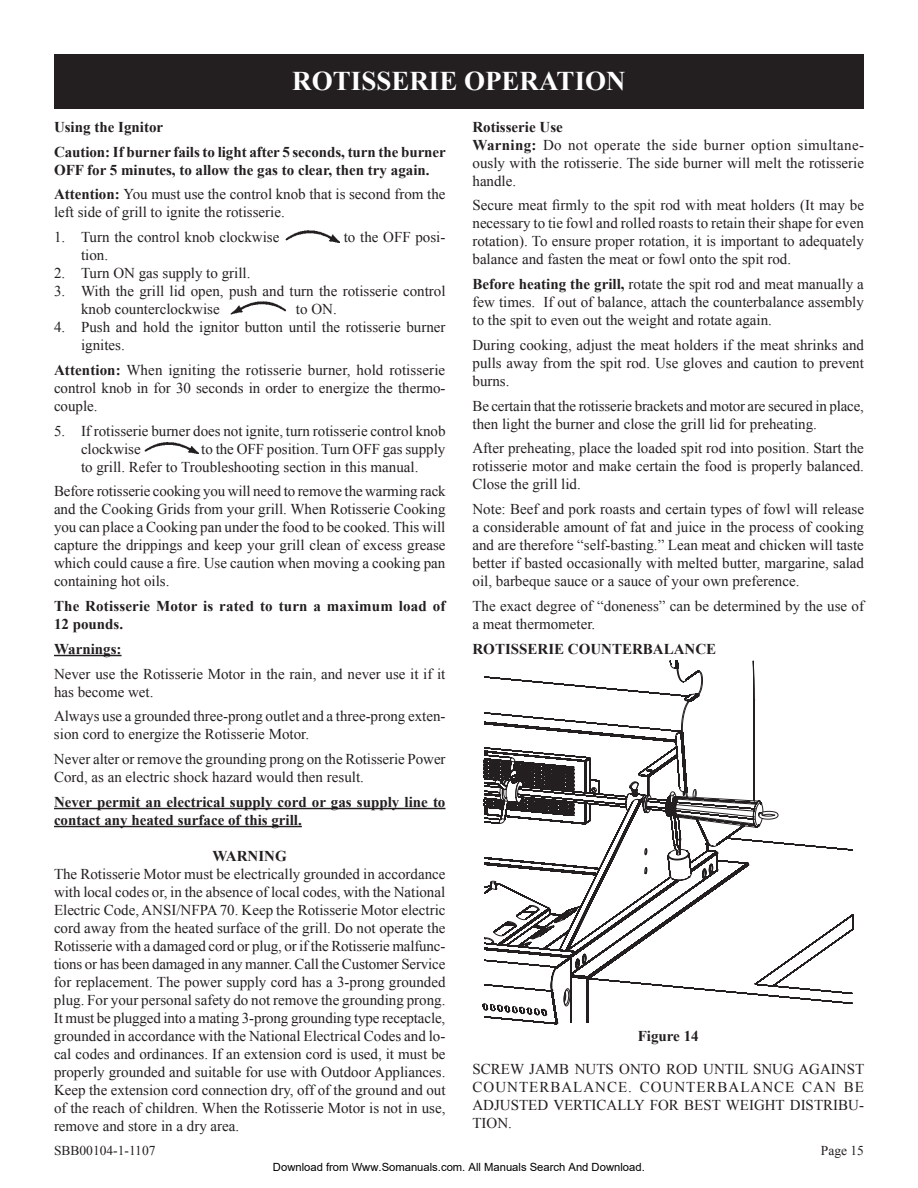
<style>
.page{position:relative;width:918px;height:1188px;background:#fff}
.page>*{position:absolute;margin:0;border:0;box-sizing:border-box;transform-origin:0 0}
.t1{font:700 27px "Times New Roman";color:#fff}
.t2{font:15px/18px "Times New Roman";color:#231f20}
.t3{font:700 15px/24.8px "Times New Roman";color:#231f20}
.t4{font:13.5px "Times New Roman";color:#231f20}
.t5{font:11.25px "Arial";color:#000}
.s1{font-weight:400}
.s2{font-weight:700}
</style>
<div class="page">
<div style="left:54px;top:54px;width:810px;height:54px;background:#231f20"></div>
<hr style="left:54px;top:655px;width:68px;height:1px;background:#231f20">
<hr style="left:54px;top:808px;width:392px;height:1px;background:#231f20">
<hr style="left:54px;top:826px;width:248px;height:1px;background:#231f20">
<img style="left:285px;top:230px;width:54px;height:12px">
<img style="left:230px;top:301px;width:56px;height:13px">
<img style="left:144px;top:442px;width:55px;height:12px">
<svg style="left:763px;top:807px;width:90px;height:197px"></svg>
<svg style="left:484px;top:661px;width:270px;height:362px"></svg>
<svg style="left:484px;top:677px;width:279px;height:328px"></svg>
<h1 class="t1" style="left:292px;top:63px;width:335px">ROTISSERIE OPERATION</h1>
<p class="t3" style="left:54px;top:114px;width:393px">Using the Ignitor<br>Caution: If burner fails to light after 5 seconds, turn the burner</p>
<p class="t3" style="left:54px;top:157px;width:393px">OFF for 5 minutes, to allow the gas to clear, then try again.<br>Attention: <span class="s1">You must use the control knob that is second from the</span></p>
<p class="t2" style="left:54px;top:203px;width:232px">left side of grill to ignite the rotisserie.</p>
<p class="t2" style="left:54px;top:228px;width:227px">1. Turn the control knob clockwise</p>
<p class="t2" style="left:344px;top:228px;width:103px">to the OFF posi-</p>
<p class="t2" style="left:81px;top:246px;width:29px">tion.</p>
<p class="t2" style="left:54px;top:264px;width:198px">2. Turn ON gas supply to grill.</p>
<p class="t2" style="left:81px;top:282px;width:366px;text-indent:-27px">3. With the grill lid open, push and turn the rotisserie control knob counterclockwise</p>
<p class="t2" style="left:472px;top:117px;width:393px"><span class="s2">Rotisserie Use<br>Warning:</span> Do not operate the side burner option simultane&shy;ously with the rotisserie. The side burner will melt the rotisserie handle.</p>
<p class="t2" style="left:472px;top:196px;width:393px;text-align:justify">Secure meat firmly to the spit rod with meat holders (It may be necessary to tie fowl and rolled roasts to retain their shape for even rotation). To ensure proper rotation, it is important to adequately balance and fasten the meat or fowl onto the spit rod.</p>
<p class="t2" style="left:472px;top:275px;width:393px;text-align:justify"><span class="s2">Before heating the grill,</span> rotate the spit rod and meat manually a few times. If out of balance, attach the counterbalance assembly to the spit to even out the weight and rotate again.</p>
<p class="t2" style="left:472px;top:336px;width:393px;text-align:justify">During cooking, adjust the meat holders if the meat shrinks and pulls away from the spit rod. Use gloves and caution to prevent burns.</p>
<p class="t2" style="left:472px;top:396px;width:393px">Be certain that the rotisserie brackets and motor are secured in place, then light the burner and close the grill lid for preheating.</p>
<p class="t2" style="left:472px;top:439px;width:393px;text-align:justify">After preheating, place the loaded spit rod into position. Start the rotisserie motor and make certain the food is properly balanced.<br>Close the grill lid.</p>
<p class="t2" style="left:472px;top:500px;width:393px;text-align:justify">Note: Beef and pork roasts and certain types of fowl will release a considerable amount of fat and juice in the process of cooking and are therefore “self-basting.” Lean meat and chicken will taste better if basted occasionally with melted butter, margarine, salad oil, barbeque sauce or a sauce of your own preference.</p>
<p class="t2" style="left:472px;top:597px;width:393px">The exact degree of “doneness” can be determined by the use of a meat thermometer.</p>
<p class="t3" style="left:472px;top:636px;width:245px">ROTISSERIE COUNTERBALANCE</p>
<p class="t2" style="left:296px;top:300px;width:42px">to ON.</p>
<p class="t2" style="left:81px;top:318px;width:366px;text-indent:-27px">4. Push and hold the ignitor button until the rotisserie burner ignites.</p>
<p class="t2" style="left:54px;top:361px;width:393px;text-align:justify"><span class="s2">Attention:</span> When igniting the rotisserie burner, hold rotisserie control knob in for 30 seconds in order to energize the thermo&shy;couple.</p>
<p class="t2" style="left:81px;top:421px;width:366px;text-indent:-27px">5. If rotisserie burner does not ignite, turn rotisserie control knob clockwise</p>
<p class="t2" style="left:81px;top:439px;width:366px;text-indent:120px">to the OFF position. Turn OFF gas supply to grill. Refer to Troubleshooting section in this manual.</p>
<p class="t2" style="left:54px;top:482px;width:393px;text-align:justify">Before rotisserie cooking you will need to remove the warming rack and the Cooking Grids from your grill. When Rotisserie Cooking you can place a Cooking pan under the food to be cooked. This will capture the drippings and keep your grill clean of excess grease which could cause a fire. Use caution when moving a cooking pan containing hot oils.</p>
<p class="t3" style="left:54px;top:597px;width:393px;line-height:18px">The Rotisserie Motor is rated to turn a maximum load of<br>12 pounds.</p>
<p class="t3" style="left:54px;top:636px;width:69px">Warnings:</p>
<p class="t2" style="left:54px;top:664px;width:393px">Never use the Rotisserie Motor in the rain, and never use it if it has become wet.</p>
<p class="t2" style="left:54px;top:707px;width:393px">Always use a grounded three-prong outlet and a three-prong exten&shy;sion cord to energize the Rotisserie Motor.</p>
<p class="t2" style="left:54px;top:750px;width:393px">Never alter or remove the grounding prong on the Rotisserie Power<br>Cord, as an electric shock hazard would then result.</p>
<p class="t3" style="left:54px;top:793px;width:393px;line-height:18px">Never permit an electrical supply cord or gas supply line to contact any heated surface of this grill.</p>
<p class="t3" style="left:213px;top:843px;width:76px">WARNING</p>
<p class="t2" style="left:54px;top:865px;width:393px;text-align:justify">The Rotisserie Motor must be electrically grounded in accordance with local codes or, in the absence of local codes, with the National Electric Code, ANSI/NFPA 70. Keep the Rotisserie Motor electric cord away from the heated surface of the grill. Do not operate the Rotisserie with a damaged cord or plug, or if the Rotisserie malfunc&shy;tions or has been damaged in any manner. Call the Customer Service for replacement. The power supply cord has a 3-prong grounded plug. For your personal safety do not remove the grounding prong.<br>It must be plugged into a mating 3-prong grounding type receptacle, grounded in accordance with the National Electrical Codes and lo&shy;cal codes and ordinances. If an extension cord is used, it must be properly grounded and suitable for use with Outdoor Appliances.<br>Keep the extension cord connection dry, off of the ground and out of the reach of children. When the Rotisserie Motor is not in use, remove and store in a dry area.</p>
<p class="t3" style="left:638px;top:1023px;width:62px">Figure 14</p>
<p class="t2" style="left:472px;top:1060px;width:393px;text-align:justify">SCREW JAMB NUTS ONTO ROD UNTIL SNUG AGAINST COUNTERBALANCE. COUNTERBALANCE CAN BE ADJUSTED VERTICALLY FOR BEST WEIGHT DISTRIBU-TION.</p>
<p class="t4" style="left:54px;top:1142px;width:103px">SBB00104-1-1107</p>
<p class="t4" style="left:821px;top:1142px;width:45px">Page 15</p>
<p class="t5" style="left:273px;top:1160px;width:373px">Download from Www.Somanuals.com. All Manuals Search And Download.</p>
</div>
